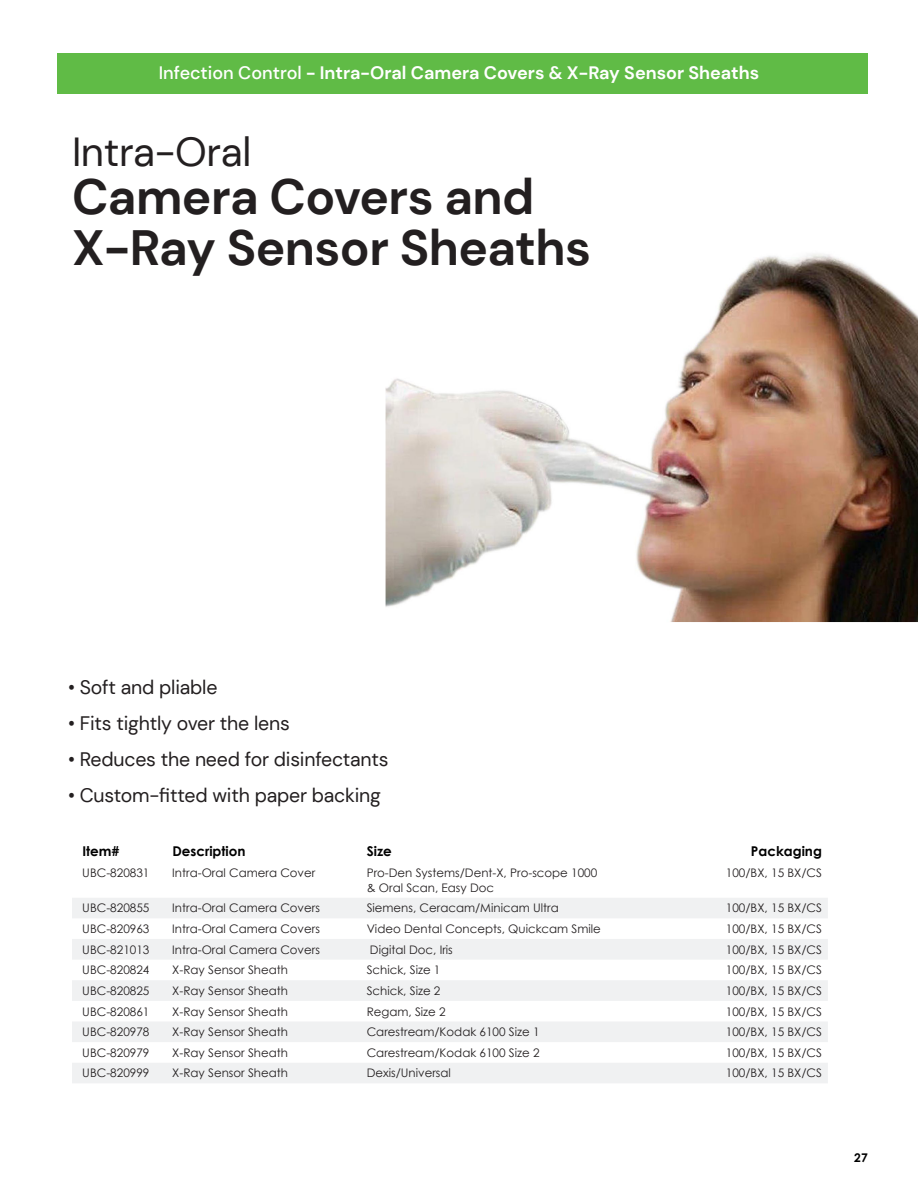
<style>
.page{position:relative;width:918px;height:1188px;background:#fff}
.page>*{position:absolute;margin:0;border:0;box-sizing:border-box;transform-origin:0 0}
.t1{font:700 49.5px "DM Sans";letter-spacing:-.01em;color:#231f20}
.t2{font:40.5px "DM Sans";letter-spacing:-.01em;color:#231f20}
.t3{font:19.5px "DM Sans";letter-spacing:-.01em;color:#231f20}
.t4{font:700 18px "DM Sans";color:#fff}
.Skus_Table_Top{font:700 13.5px "Century Gothic";color:#000}
.t5{font:700 12px "Century Gothic Std";color:#000}
.Skus_Table{font:11.85px "Century Gothic";color:#231f20}
.s1{font-weight:500}
</style>
<div class="page">
<img style="left:386px;top:254px;width:532px;height:368px">
<div style="left:57px;top:54px;width:811px;height:40px;background:#60bb46"></div>
<svg style="left:72px;top:898px;width:756px;height:185px;fill:#f0f1f2"></svg>
<p class="t4" style="left:159px;top:61px;width:602px"><span class="s1">Infection Control</span> - Intra-Oral Camera Covers &amp; X-Ray Sensor Sheaths</p>
<p class="t2" style="left:72px;top:126px;width:181px">Intra-Oral</p>
<p class="t1" style="left:72px;top:165px;width:464px">Camera Covers and</p>
<p class="t1" style="left:72px;top:216px;width:521px">X-Ray Sensor Sheaths</p>
<p class="t3" style="left:68px;top:676px;width:151px">• Soft and pliable</p>
<p class="t3" style="left:68px;top:712px;width:223px">• Fits tightly over the lens</p>
<p class="t3" style="left:68px;top:748px;width:322px">• Reduces the need for disinfectants</p>
<p class="t3" style="left:68px;top:784px;width:315px">• Custom-fitted with paper backing</p>
<p class="Skus_Table_Top" style="left:82px;top:841px;width:39px">Item#</p>
<p class="Skus_Table_Top" style="left:172px;top:841px;width:75px">Description</p>
<p class="Skus_Table_Top" style="left:367px;top:841px;width:27px">Size</p>
<p class="Skus_Table_Top" style="left:751px;top:841px;width:73px">Packaging</p>
<p class="Skus_Table" style="left:82px;top:865px;width:69px">UBC-820831</p>
<p class="Skus_Table" style="left:172px;top:865px;width:145px">Intra-Oral Camera Cover</p>
<p class="Skus_Table" style="left:367px;top:865px;width:232px">Pro-Den Systems/Dent-X, Pro-scope 1000</p>
<p class="Skus_Table" style="left:367px;top:879px;width:129px">&amp; Oral Scan, Easy Doc</p>
<p class="Skus_Table" style="left:726px;top:865px;width:98px">100/BX, 15 BX/CS</p>
<p class="Skus_Table" style="left:82px;top:900px;width:69px">UBC-820855</p>
<p class="Skus_Table" style="left:172px;top:900px;width:149px">Intra-Oral Camera Covers</p>
<p class="Skus_Table" style="left:367px;top:900px;width:194px">Siemens, Ceracam/Minicam Ultra</p>
<p class="Skus_Table" style="left:726px;top:900px;width:98px">100/BX, 15 BX/CS</p>
<p class="Skus_Table" style="left:82px;top:921px;width:69px">UBC-820963</p>
<p class="Skus_Table" style="left:172px;top:921px;width:149px">Intra-Oral Camera Covers</p>
<p class="Skus_Table" style="left:367px;top:921px;width:236px">Video Dental Concepts, Quickcam Smile</p>
<p class="Skus_Table" style="left:726px;top:921px;width:98px">100/BX, 15 BX/CS</p>
<p class="Skus_Table" style="left:82px;top:941px;width:69px">UBC-821013</p>
<p class="Skus_Table" style="left:172px;top:941px;width:149px">Intra-Oral Camera Covers</p>
<p class="Skus_Table" style="left:370px;top:941px;width:84px">Digital Doc, Iris</p>
<p class="Skus_Table" style="left:726px;top:941px;width:98px">100/BX, 15 BX/CS</p>
<p class="Skus_Table" style="left:82px;top:962px;width:69px">UBC-820824</p>
<p class="Skus_Table" style="left:172px;top:962px;width:117px">X-Ray Sensor Sheath</p>
<p class="Skus_Table" style="left:367px;top:962px;width:75px">Schick, Size 1</p>
<p class="Skus_Table" style="left:726px;top:962px;width:98px">100/BX, 15 BX/CS</p>
<p class="Skus_Table" style="left:82px;top:982px;width:69px">UBC-820825</p>
<p class="Skus_Table" style="left:172px;top:982px;width:117px">X-Ray Sensor Sheath</p>
<p class="Skus_Table" style="left:367px;top:982px;width:75px">Schick, Size 2</p>
<p class="Skus_Table" style="left:726px;top:982px;width:98px">100/BX, 15 BX/CS</p>
<p class="Skus_Table" style="left:82px;top:1003px;width:69px">UBC-820861</p>
<p class="Skus_Table" style="left:172px;top:1003px;width:117px">X-Ray Sensor Sheath</p>
<p class="Skus_Table" style="left:367px;top:1003px;width:81px">Regam, Size 2</p>
<p class="Skus_Table" style="left:726px;top:1003px;width:98px">100/BX, 15 BX/CS</p>
<p class="Skus_Table" style="left:82px;top:1024px;width:69px">UBC-820978</p>
<p class="Skus_Table" style="left:172px;top:1024px;width:117px">X-Ray Sensor Sheath</p>
<p class="Skus_Table" style="left:367px;top:1024px;width:174px">Carestream/Kodak 6100 Size 1</p>
<p class="Skus_Table" style="left:726px;top:1024px;width:98px">100/BX, 15 BX/CS</p>
<p class="Skus_Table" style="left:82px;top:1044px;width:69px">UBC-820979</p>
<p class="Skus_Table" style="left:172px;top:1044px;width:117px">X-Ray Sensor Sheath</p>
<p class="Skus_Table" style="left:367px;top:1044px;width:174px">Carestream/Kodak 6100 Size 2</p>
<p class="Skus_Table" style="left:726px;top:1044px;width:98px">100/BX, 15 BX/CS</p>
<p class="Skus_Table" style="left:82px;top:1065px;width:69px">UBC-820999</p>
<p class="Skus_Table" style="left:172px;top:1065px;width:117px">X-Ray Sensor Sheath</p>
<p class="Skus_Table" style="left:367px;top:1065px;width:86px">Dexis/Universal</p>
<p class="Skus_Table" style="left:726px;top:1065px;width:98px">100/BX, 15 BX/CS</p>
<p class="t5" style="left:854px;top:1150px;width:15px">27</p>
</div>
